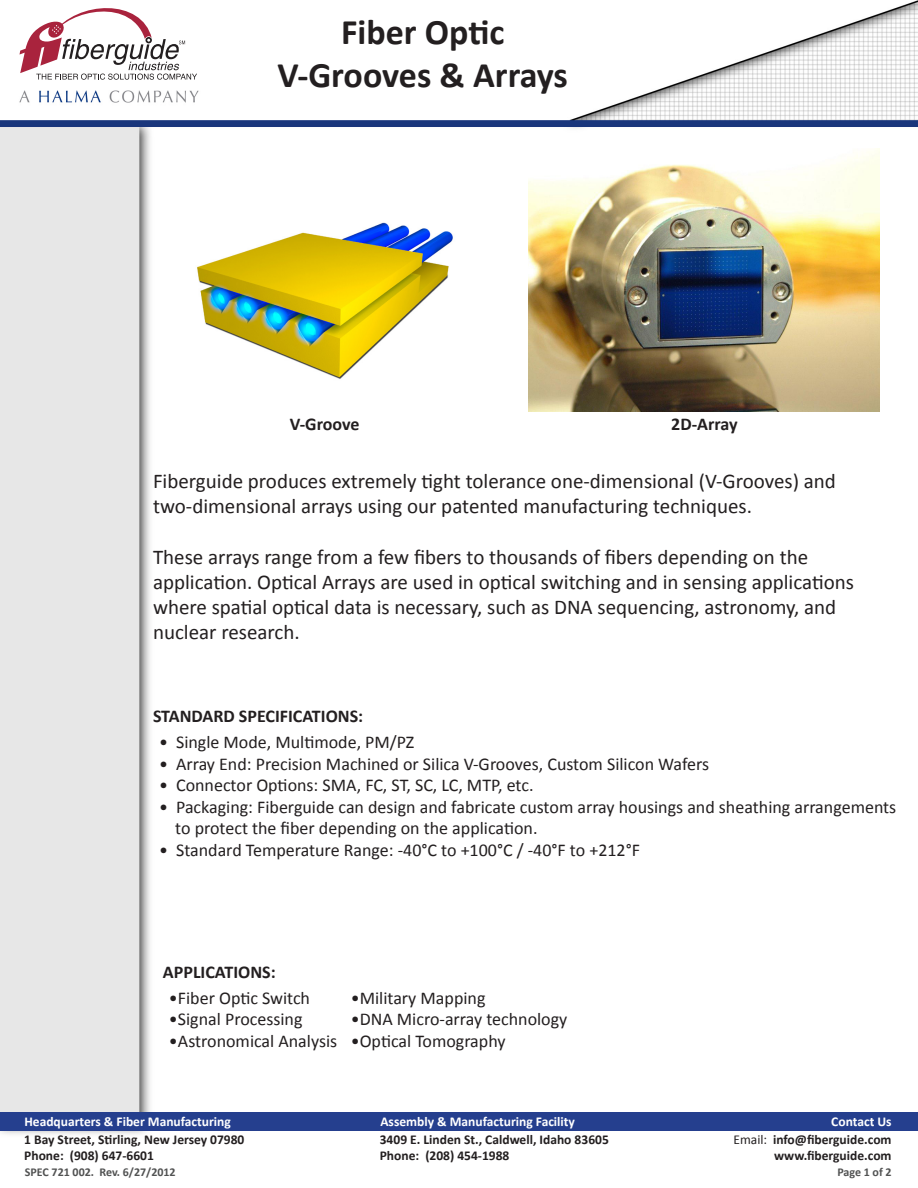
<style>
.page{position:relative;width:918px;height:1188px;background:#fff}
.page>*{position:absolute;margin:0;border:0;box-sizing:border-box;transform-origin:0 0}
.t1{font:700 36px/43.2px "Calibri";color:#231f20;text-align:center}
.t2{font:21px/25.2px "Calibri";color:#231f20}
.t3{font:18px/21.6px "Calibri";color:#231f20}
.t4{font:700 18px "Calibri";color:#231f20}
.t5{font:700 13.5px/16.2px "Calibri";color:#231f20}
.t6{font:700 13.5px "Calibri";color:#fff}
.t7{font:700 12px "Calibri";color:#515252}
.s1{font-weight:400}
</style>
<div class="page">
<img style="left:0;top:0;width:918px;height:1134px">
<div style="left:0;top:1112px;width:918px;height:19px;background:#253f8e"></div>
<svg style="left:20px;top:1px;width:177px;height:79px"></svg>
<img style="left:11px;top:82px;width:196px;height:28px">
<img style="left:528px;top:148px;width:352px;height:264px">
<img style="left:161px;top:169px;width:328px;height:243px">
<p class="t1" style="left:278px;top:10px;width:292px">Fiber Optic<br>V-Grooves &amp; Arrays</p>
<p class="t4" style="left:290px;top:412px;width:71px">V-Groove</p>
<p class="t4" style="left:671px;top:412px;width:68px">2D-Array</p>
<p class="t2" style="left:153px;top:469px;width:684px">Fiberguide produces extremely tight tolerance one-dimensional (V-Grooves) and two-dimensional arrays using our patented manufacturing techniques.</p>
<p class="t2" style="left:153px;top:544px;width:703px">These arrays range from a few fibers to thousands of fibers depending on the application. Optical Arrays are used in optical switching and in sensing applications where spatial optical data is necessary, such as DNA sequencing, astronomy, and nuclear research.</p>
<p class="t4" style="left:153px;top:705px;width:212px">STANDARD SPECIFICATIONS:</p>
<p class="t3" style="left:159px;top:731px;width:257px">• Single Mode, Multimode, PM/PZ</p>
<p class="t3" style="left:159px;top:753px;width:552px">• Array End: Precision Machined or Silica V-Grooves, Custom Silicon Wafers</p>
<p class="t3" style="left:159px;top:774px;width:376px">• Connector Options: SMA, FC, ST, SC, LC, MTP, etc.</p>
<p class="t3" style="left:175px;top:796px;width:723px;text-indent:-16px">• Packaging: Fiberguide can design and fabricate custom array housings and sheathing arrangements to protect the fiber depending on the application.</p>
<p class="t3" style="left:159px;top:839px;width:483px">• Standard Temperature Range: -40°C to +100°C / -40°F to +212°F</p>
<p class="t4" style="left:163px;top:961px;width:114px">APPLICATIONS:</p>
<p class="t3" style="left:169px;top:987px;width:143px">•Fiber Optic Switch</p>
<p class="t3" style="left:169px;top:1009px;width:135px">•Signal Processing</p>
<p class="t3" style="left:169px;top:1030px;width:170px">•Astronomical Analysis</p>
<p class="t3" style="left:351px;top:987px;width:136px">•Military Mapping</p>
<p class="t3" style="left:351px;top:1009px;width:218px">•DNA Micro-array technology</p>
<p class="t3" style="left:351px;top:1030px;width:156px">•Optical Tomography</p>
<p class="t6" style="left:24px;top:1113px;width:208px">Headquarters &amp; Fiber Manufacturing</p>
<p class="t6" style="left:380px;top:1113px;width:196px">Assembly &amp; Manufacturing Facility</p>
<p class="t6" style="left:831px;top:1113px;width:62px">Contact Us</p>
<p class="t7" style="left:25px;top:1165px;width:152px">SPEC 721 002. Rev. 6/27/2012</p>
<p class="t5" style="left:24px;top:1132px;width:222px">1 Bay Street, Stirling, New Jersey 07980<br>Phone: (908) 647-6601</p>
<p class="t5" style="left:380px;top:1132px;width:231px">3409 E. Linden St., Caldwell, Idaho 83605<br>Phone: (208) 454-1988</p>
<p class="t5" style="left:734px;top:1132px;width:160px;text-align:right"><span class="s1">Email:</span> info@fiberguide.com www.fiberguide.com</p>
<p class="t7" style="left:837px;top:1165px;width:56px">Page 1 of 2</p>
<p class="t7" style="left:85px;top:1165px;width:8px">1</p>
</div>
